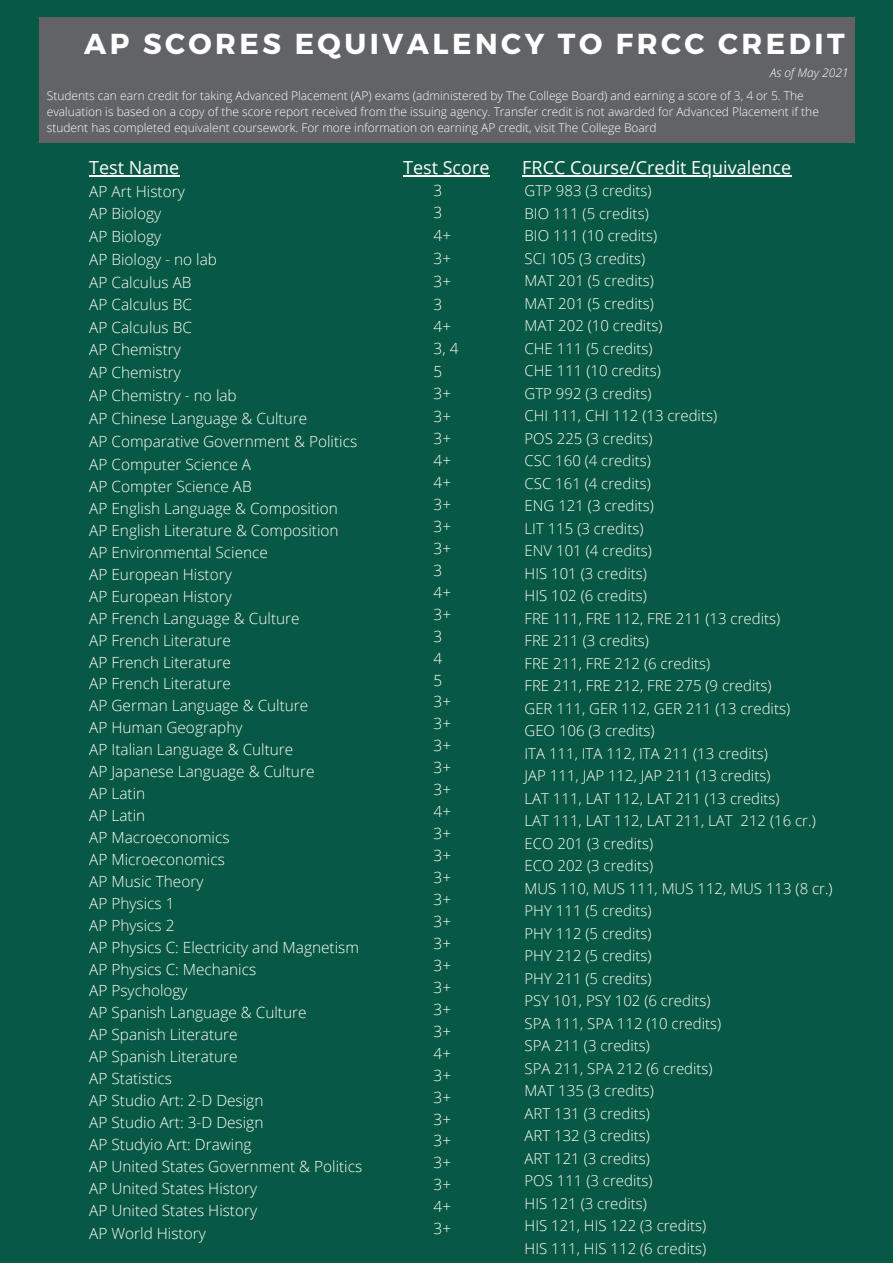
<style>
.page{position:relative;width:893px;height:1264px;background:#fff}
.page>*{position:absolute;margin:0;border:0;box-sizing:border-box;transform-origin:0 0}
.t1{font:700 28.8px "Montserrat";letter-spacing:.12em;color:#fff}
.t2{font:18px "Open Sans";color:#fff}
.t3{font:300 15.45px/22px "Open Sans";color:#fff}
.t4{font:300 15.3px/22.2px "Open Sans";color:#fff}
.t5{font:300 15px/22.5px "Open Sans";color:#fff}
.t6{font:300 12px/16px "Open Sans";color:#fff}
.t7{font:italic 300 12px "Open Sans";color:#fff}
</style>
<div class="page">
<div style="left:0;top:0;width:892px;height:1262px;background:#075844"></div>
<div style="left:40px;top:17px;width:815px;height:126px;background:#616366"></div>
<hr style="left:89px;top:175px;width:90px;height:1px;background:#fff">
<hr style="left:403px;top:175px;width:86px;height:1px;background:#fff">
<hr style="left:522px;top:175px;width:269px;height:1px;background:#fff">
<h1 class="t1" style="left:84px;top:25px;width:762px">AP SCORES EQUIVALENCY TO FRCC CREDIT</h1>
<p class="t7" style="left:770px;top:64px;width:80px">As of May 2021</p>
<p class="t6" style="left:47px;top:87px;width:773px">Students can earn credit for taking Advanced Placement (AP) exams (administered by The College Board) and earning a score of 3, 4 or 5. The evaluation is based on a copy of the score report received from the issuing agency. Transfer credit is not awarded for Advanced Placement if the student has completed equivalent coursework. For more information on earning AP credit, visit The College Board</p>
<p class="t2" style="left:89px;top:155px;width:91px">Test Name</p>
<p class="t2" style="left:403px;top:155px;width:88px">Test Score</p>
<p class="t2" style="left:522px;top:155px;width:270px">FRCC Course/Credit Equivalence</p>
<p class="t3" style="left:433px;top:179px;width:26px">3<br>3<br>4+<br>3+<br>3+<br>3<br>4+<br>3, 4<br>5<br>3+<br>3+<br>3+<br>4+<br>4+<br>3+<br>3+<br>3+<br>3<br>4+<br>3+<br>3<br>4<br>5<br>3+<br>3+<br>3+<br>3+<br>3+<br>4+<br>3+<br>3+<br>3+<br>3+<br>3+<br>3+<br>3+<br>3+<br>3+<br>3+<br>4+<br>3+<br>3+<br>3+<br>3+<br>3+<br>3+<br>4+<br>3+</p>
<p class="t4" style="left:89px;top:180px;width:274px">AP Art History<br>AP Biology<br>AP Biology<br>AP Biology - no lab<br>AP Calculus AB<br>AP Calculus BC<br>AP Calculus BC<br>AP Chemistry<br>AP Chemistry<br>AP Chemistry - no lab<br>AP Chinese Language &amp; Culture<br>AP Comparative Government &amp; Politics<br>AP Computer Science A<br>AP Compter Science AB<br>AP English Language &amp; Composition<br>AP English Literature &amp; Composition<br>AP Environmental Science<br>AP European History<br>AP European History<br>AP French Language &amp; Culture<br>AP French Literature<br>AP French Literature<br>AP French Literature<br>AP German Language &amp; Culture<br>AP Human Geography<br>AP Italian Language &amp; Culture<br>AP Japanese Language &amp; Culture<br>AP Latin<br>AP Latin<br>AP Macroeconomics<br>AP Microeconomics<br>AP Music Theory<br>AP Physics 1<br>AP Physics 2<br>AP Physics C: Electricity and Magnetism<br>AP Physics C: Mechanics<br>AP Psychology<br>AP Spanish Language &amp; Culture<br>AP Spanish Literature<br>AP Spanish Literature<br>AP Statistics<br>AP Studio Art: 2-D Design<br>AP Studio Art: 3-D Design<br>AP Studyio Art: Drawing<br>AP United States Government &amp; Politics<br>AP United States History<br>AP United States History<br>AP World History</p>
<p class="t5" style="left:524px;top:179px;width:309px">GTP 983 (3 credits)<br>BIO 111 (5 credits)<br>BIO 111 (10 credits)<br>SCI 105 (3 credits)<br>MAT 201 (5 credits)<br>MAT 201 (5 credits)<br>MAT 202 (10 credits)<br>CHE 111 (5 credits)<br>CHE 111 (10 credits)<br>GTP 992 (3 credits)<br>CHI 111, CHI 112 (13 credits)<br>POS 225 (3 credits)<br>CSC 160 (4 credits)<br>CSC 161 (4 credits)<br>ENG 121 (3 credits)<br>LIT 115 (3 credits)<br>ENV 101 (4 credits)<br>HIS 101 (3 credits)<br>HIS 102 (6 credits)<br>FRE 111, FRE 112, FRE 211 (13 credits)<br>FRE 211 (3 credits)<br>FRE 211, FRE 212 (6 credits)<br>FRE 211, FRE 212, FRE 275 (9 credits)<br>GER 111, GER 112, GER 211 (13 credits)<br>GEO 106 (3 credits)<br>ITA 111, ITA 112, ITA 211 (13 credits)<br>JAP 111, JAP 112, JAP 211 (13 credits)<br>LAT 111, LAT 112, LAT 211 (13 credits)<br>LAT 111, LAT 112, LAT 211, LAT 212 (16 cr.)<br>ECO 201 (3 credits)<br>ECO 202 (3 credits)<br>MUS 110, MUS 111, MUS 112, MUS 113 (8 cr.)<br>PHY 111 (5 credits)<br>PHY 112 (5 credits)<br>PHY 212 (5 credits)<br>PHY 211 (5 credits)<br>PSY 101, PSY 102 (6 credits)<br>SPA 111, SPA 112 (10 credits)<br>SPA 211 (3 credits)<br>SPA 211, SPA 212 (6 credits)<br>MAT 135 (3 credits)<br>ART 131 (3 credits)<br>ART 132 (3 credits)<br>ART 121 (3 credits)<br>POS 111 (3 credits)<br>HIS 121 (3 credits)<br>HIS 121, HIS 122 (3 credits)<br>HIS 111, HIS 112 (6 credits)</p>
</div>
